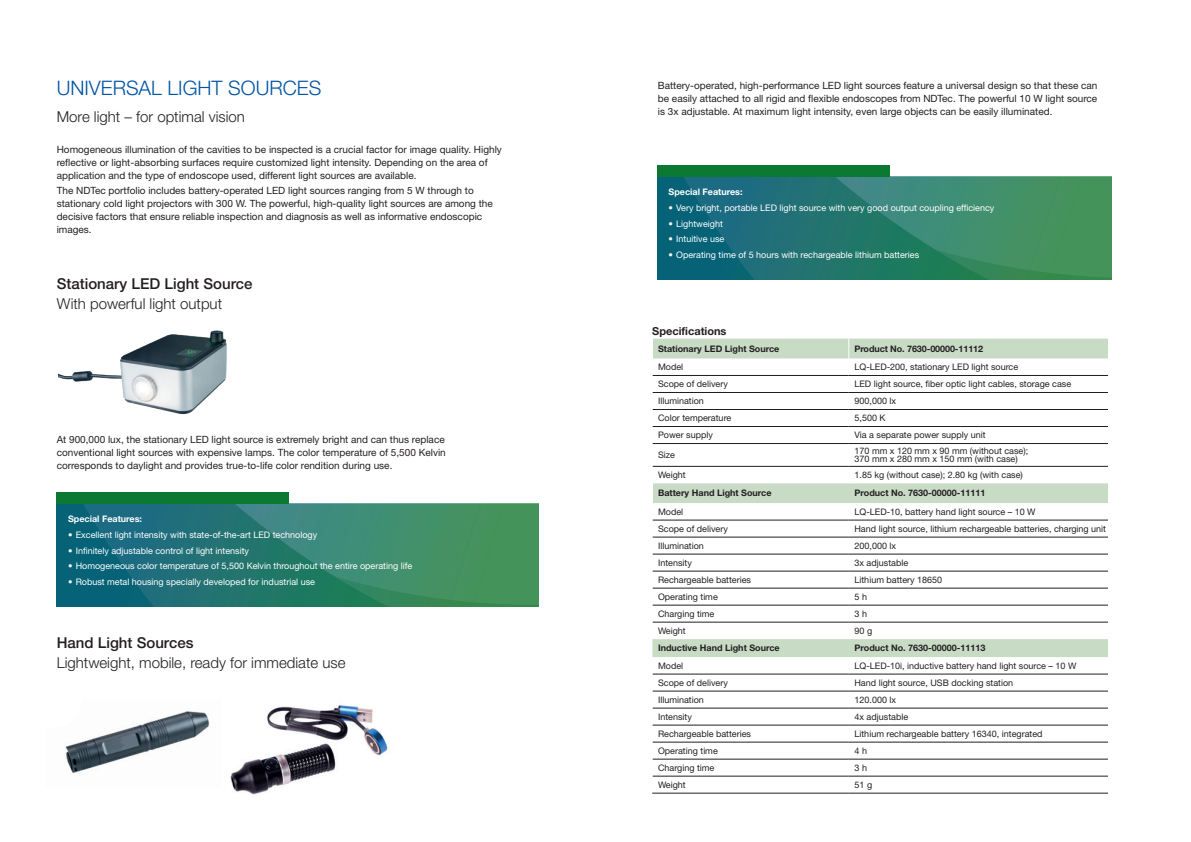
<style>
.page{position:relative;width:1191px;height:842px;background:#fff}
.page>*{position:absolute;margin:0;border:0;box-sizing:border-box;transform-origin:0 0}
.t1{font:300 20px "Helvetica Neue LT Pro";color:#0154a6}
.t2{font:300 15px "Helvetica Neue LT Pro";color:#231f20}
.t3{font:500 15px "Helvetica Neue LT Pro";color:#231f20}
.t4{font:700 11px "Helvetica Neue LT Pro";color:#231f20}
.t5{font:10px/13px "Helvetica Neue LT Pro";color:#231f20;text-align:justify}
.t6{font:9px/8px "Helvetica Neue LT Pro";color:#231f20}
.t7{font:9px "Helvetica Neue LT Pro";color:#fff}
.t8{font:700 9px "Helvetica Neue LT Pro";color:#231f20}
.t9{font:700 9px "Helvetica Neue LT Pro";color:#fff}
</style>
<div class="page">
<img style="left:58px;top:330px;width:169px;height:85px">
<svg style="left:57px;top:504px;width:482px;height:103px;background:#2c7e6e"></svg>
<div style="left:57px;top:493px;width:232px;height:11px;background:#0b7931"></div>
<svg style="left:657px;top:177px;width:454px;height:103px;background:#2b7d6d"></svg>
<div style="left:657px;top:166px;width:232px;height:11px;background:#0b7931"></div>
<img style="left:230px;top:705px;width:158px;height:90px">
<img style="left:65px;top:711px;width:145px;height:62px">
<div style="left:652px;top:639px;width:456px;height:18px;background:#c7dbc5"></div>
<hr style="left:652px;top:674px;width:197px;height:1px;background:#231f20">
<hr style="left:849px;top:674px;width:259px;height:1px;background:#231f20">
<hr style="left:652px;top:691px;width:197px;height:1px;background:#231f20">
<hr style="left:849px;top:691px;width:259px;height:1px;background:#231f20">
<hr style="left:652px;top:708px;width:197px;height:1px;background:#231f20">
<hr style="left:849px;top:708px;width:259px;height:1px;background:#231f20">
<hr style="left:652px;top:725px;width:197px;height:1px;background:#231f20">
<hr style="left:849px;top:725px;width:259px;height:1px;background:#231f20">
<hr style="left:652px;top:742px;width:197px;height:1px;background:#231f20">
<hr style="left:849px;top:742px;width:259px;height:1px;background:#231f20">
<hr style="left:652px;top:759px;width:197px;height:1px;background:#231f20">
<hr style="left:849px;top:759px;width:259px;height:1px;background:#231f20">
<hr style="left:652px;top:776px;width:197px;height:1px;background:#231f20">
<hr style="left:849px;top:776px;width:259px;height:1px;background:#231f20">
<hr style="left:652px;top:793px;width:197px;height:1px;background:#231f20">
<hr style="left:849px;top:793px;width:259px;height:1px;background:#231f20">
<svg style="left:652px;top:339px;width:456px;height:284px"></svg>
<hr style="left:652px;top:571px;width:197px;height:1px;background:#231f20">
<hr style="left:849px;top:571px;width:259px;height:1px;background:#231f20">
<hr style="left:652px;top:588px;width:197px;height:1px;background:#231f20">
<hr style="left:849px;top:588px;width:259px;height:1px;background:#231f20">
<hr style="left:652px;top:605px;width:197px;height:1px;background:#231f20">
<hr style="left:849px;top:605px;width:259px;height:1px;background:#231f20">
<h1 class="t1" style="left:57px;top:76px;width:266px">UNIVERSAL LIGHT SOURCES</h1>
<h2 class="t2" style="left:57px;top:107px;width:190px">More light – for optimal vision</h2>
<p class="t5" style="left:57px;top:142px;width:447px;text-align:left">Homogeneous illumination of the cavities to be inspected is a crucial factor for image quality. Highly reflective or light-absorbing surfaces require customized light intensity. Depending on the area of application and the type of endoscope used, different light sources are available.</p>
<p class="t5" style="left:57px;top:184px;width:437px;text-align:left">The NDTec portfolio includes battery-operated LED light sources ranging from 5 W through to stationary cold light projectors with 300 W. The powerful, high-quality light sources are among the decisive factors that ensure reliable inspection and diagnosis as well as informative endoscopic images.</p>
<h2 class="t3" style="left:57px;top:274px;width:197px">Stationary LED Light Source</h2>
<h2 class="t2" style="left:57px;top:295px;width:167px">With powerful light output</h2>
<p class="t5" style="left:57px;top:433px;width:390px">At 900,000 lux, the stationary LED light source is extremely bright and can thus replace conventional light sources with expensive lamps. The color temperature of 5,500 Kelvin corresponds to daylight and provides true-to-life color rendition during use.</p>
<p class="t9" style="left:68px;top:514px;width:75px">Special Features:</p>
<p class="t7" style="left:68px;top:529px;width:251px">• Excellent light intensity with state-of-the-art LED technology</p>
<p class="t7" style="left:68px;top:545px;width:183px">• Infinitely adjustable control of light intensity</p>
<p class="t7" style="left:68px;top:561px;width:346px">• Homogeneous color temperature of 5,500 Kelvin throughout the entire operating life</p>
<p class="t7" style="left:68px;top:576px;width:248px">• Robust metal housing specially developed for industrial use</p>
<h2 class="t3" style="left:57px;top:633px;width:138px">Hand Light Sources</h2>
<h2 class="t2" style="left:57px;top:654px;width:290px">Lightweight, mobile, ready for immediate use</h2>
<p class="t5" style="left:658px;top:79px;width:441px">Battery-operated, high-performance LED light sources feature a universal design so that these can be easily attached to all rigid and flexible endoscopes from NDTec. The powerful 10 W light source is 3x adjustable. At maximum light intensity, even large objects can be easily illuminated.</p>
<p class="t9" style="left:668px;top:187px;width:75px">Special Features:</p>
<p class="t7" style="left:668px;top:202px;width:327px">• Very bright, portable LED light source with very good output coupling efficiency</p>
<p class="t7" style="left:668px;top:218px;width:56px">• Lightweight</p>
<p class="t7" style="left:668px;top:234px;width:57px">• Intuitive use</p>
<p class="t7" style="left:668px;top:249px;width:252px">• Operating time of 5 hours with rechargeable lithium batteries</p>
<p class="t4" style="left:652px;top:324px;width:76px">Specifications</p>
<p class="t8" style="left:658px;top:343px;width:123px">Stationary LED Light Source</p>
<p class="t8" style="left:854px;top:343px;width:130px">Product No. 7630-00000-11112</p>
<p class="t6" style="left:658px;top:363px;width:27px">Model</p>
<p class="t6" style="left:854px;top:363px;width:165px">LQ-LED-200, stationary LED light source</p>
<p class="t6" style="left:658px;top:380px;width:71px">Scope of delivery</p>
<p class="t6" style="left:854px;top:380px;width:218px">LED light source, fiber optic light cables, storage case</p>
<p class="t6" style="left:658px;top:397px;width:47px">Illumination</p>
<p class="t6" style="left:854px;top:397px;width:43px">900,000 lx</p>
<p class="t6" style="left:658px;top:414px;width:75px">Color temperature</p>
<p class="t6" style="left:854px;top:414px;width:33px">5,500 K</p>
<p class="t6" style="left:658px;top:431px;width:56px">Power supply</p>
<p class="t6" style="left:854px;top:431px;width:133px">Via a separate power supply unit</p>
<p class="t6" style="left:658px;top:451px;width:18px">Size</p>
<p class="t6" style="left:854px;top:447px;width:175px">170 mm x 120 mm x 90 mm (without case);<br>370 mm x 280 mm x 150 mm (with case)</p>
<p class="t6" style="left:658px;top:471px;width:29px">Weight</p>
<p class="t6" style="left:854px;top:471px;width:170px">1.85 kg (without case); 2.80 kg (with case)</p>
<p class="t8" style="left:658px;top:488px;width:115px">Battery Hand Light Source</p>
<p class="t8" style="left:854px;top:488px;width:133px">Product No. 7630-00000-11111</p>
<p class="t6" style="left:658px;top:507px;width:27px">Model</p>
<p class="t6" style="left:854px;top:507px;width:183px">LQ-LED-10, battery hand light source – 10 W</p>
<p class="t6" style="left:658px;top:524px;width:71px">Scope of delivery</p>
<p class="t6" style="left:854px;top:524px;width:253px">Hand light source, lithium rechargeable batteries, charging unit</p>
<p class="t6" style="left:658px;top:541px;width:47px">Illumination</p>
<p class="t6" style="left:854px;top:541px;width:43px">200,000 lx</p>
<p class="t6" style="left:658px;top:558px;width:35px">Intensity</p>
<p class="t6" style="left:854px;top:558px;width:55px">3x adjustable</p>
<p class="t6" style="left:658px;top:575px;width:94px">Rechargeable batteries</p>
<p class="t6" style="left:854px;top:575px;width:89px">Lithium battery 18650</p>
<p class="t6" style="left:658px;top:592px;width:61px">Operating time</p>
<p class="t6" style="left:854px;top:592px;width:14px">5 h</p>
<p class="t6" style="left:658px;top:609px;width:58px">Charging time</p>
<p class="t6" style="left:854px;top:609px;width:14px">3 h</p>
<p class="t6" style="left:658px;top:627px;width:29px">Weight</p>
<p class="t6" style="left:854px;top:627px;width:19px">90 g</p>
<p class="t8" style="left:658px;top:643px;width:123px">Inductive Hand Light Source</p>
<p class="t8" style="left:854px;top:643px;width:133px">Product No. 7630-00000-11113</p>
<p class="t6" style="left:658px;top:661px;width:27px">Model</p>
<p class="t6" style="left:854px;top:661px;width:223px">LQ-LED-10i, inductive battery hand light source – 10 W</p>
<p class="t6" style="left:658px;top:678px;width:71px">Scope of delivery</p>
<p class="t6" style="left:854px;top:678px;width:160px">Hand light source, USB docking station</p>
<p class="t6" style="left:658px;top:695px;width:47px">Illumination</p>
<p class="t6" style="left:854px;top:695px;width:43px">120.000 lx</p>
<p class="t6" style="left:658px;top:712px;width:35px">Intensity</p>
<p class="t6" style="left:854px;top:712px;width:55px">4x adjustable</p>
<p class="t6" style="left:658px;top:729px;width:94px">Rechargeable batteries</p>
<p class="t6" style="left:854px;top:729px;width:189px">Lithium rechargeable battery 16340, integrated</p>
<p class="t6" style="left:658px;top:746px;width:61px">Operating time</p>
<p class="t6" style="left:854px;top:746px;width:14px">4 h</p>
<p class="t6" style="left:658px;top:763px;width:58px">Charging time</p>
<p class="t6" style="left:854px;top:763px;width:14px">3 h</p>
<p class="t6" style="left:658px;top:780px;width:29px">Weight</p>
<p class="t6" style="left:854px;top:780px;width:19px">51 g</p>
</div>
